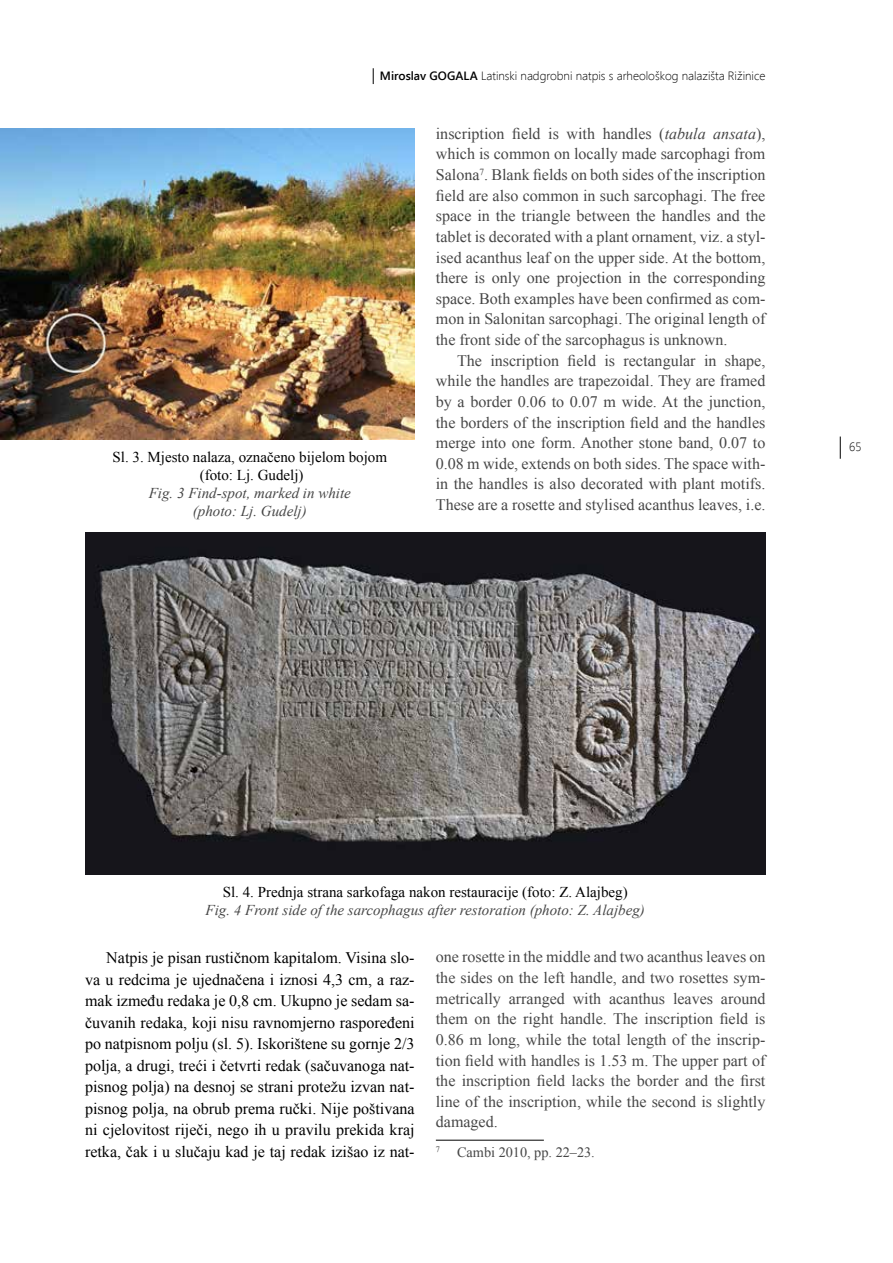
<style>
.page{position:relative;width:893px;height:1263px;background:#fff}
.page>*{position:absolute;margin:0;border:0;box-sizing:border-box;transform-origin:0 0}
.t1{font:16.05px/20.7px "Times New Roman";color:#464646;text-align:justify}
.t2{font:16.05px/21.5px "Times New Roman";color:#000;text-align:justify}
.t3{font:15px/18px "Times New Roman";color:#000;text-align:center}
.t4{font:italic 15px/18px "Times New Roman";color:#464646;text-align:center}
.t5{font:14.25px "Times New Roman";color:#464646}
.t6{font:300 12px "Segoe UI";color:#000}
.s1{font-weight:600}
.s2{font-style:italic}
</style>
<div class="page">
<svg style="left:840px;top:436px;width:1px;height:23px"></svg>
<svg style="left:373px;top:68px;width:1px;height:16px"></svg>
<hr style="left:436px;top:1140px;width:108px;height:1px;background:#000">
<img style="left:0;top:128px;width:415px;height:311px">
<img style="left:85px;top:532px;width:680px;height:343px">
<p class="t6" style="left:380px;top:68px;width:387px"><span class="s1">Miroslav GOGALA</span> Latinski nadgrobni natpis s arheološkog nalazišta Rižinice</p>
<p class="t3" style="left:113px;top:448px;width:276px">Sl. 3. Mjesto nalaza, označeno bijelom bojom (foto: Lj. Gudelj)</p>
<p class="t4" style="left:149px;top:484px;width:204px">Fig. 3 Find-spot, marked in white (photo: Lj. Gudelj)</p>
<p class="t1" style="left:436px;top:123px;width:331px">inscription field is with handles (<span class="s2">tabula ansata</span>), which is common on locally made sarcophagi from Salona<sup>7</sup>. Blank fields on both sides of the inscription field are also common in such sarcophagi. The free space in the triangle between the handles and the tablet is decorated with a plant ornament, viz. a styl&shy;ised acanthus leaf on the upper side. At the bottom, there is only one projection in the corresponding space. Both examples have been confirmed as com&shy;mon in Salonitan sarcophagi. The original length of the front side of the sarcophagus is unknown.</p>
<p class="t1" style="left:436px;top:350px;width:331px;text-indent:21px">The inscription field is rectangular in shape, while the handles are trapezoidal. They are framed by a border 0.06 to 0.07 m wide. At the junction, the borders of the inscription field and the handles merge into one form. Another stone band, 0.07 to 0.08 m wide, extends on both sides. The space with&shy;in the handles is also decorated with plant motifs.<br>These are a rosette and stylised acanthus leaves, i.e.</p>
<p class="t6" style="left:849px;top:439px;width:14px">65</p>
<p class="t3" style="left:223px;top:883px;width:406px">Sl. 4. Prednja strana sarkofaga nakon restauracije (foto: Z. Alajbeg)</p>
<p class="t4" style="left:206px;top:901px;width:441px">Fig. 4 Front side of the sarcophagus after restoration (photo: Z. Alajbeg)</p>
<p class="t2" style="left:85px;top:947px;width:331px;text-indent:21px">Natpis je pisan rustičnom kapitalom. Visina slo&shy;va u redcima je ujednačena i iznosi 4,3 cm, a raz&shy;mak između redaka je 0,8 cm. Ukupno je sedam sa&shy;čuvanih redaka, koji nisu ravnomjerno raspoređeni po natpisnom polju (sl. 5). Iskorištene su gornje 2/3 polja, a drugi, treći i četvrti redak (sačuvanoga nat&shy;pisnog polja) na desnoj se strani protežu izvan nat&shy;pisnog polja, na obrub prema ručki. Nije poštivana ni cjelovitost riječi, nego ih u pravilu prekida kraj retka, čak i u slučaju kad je taj redak izišao iz nat-</p>
<p class="t1" style="left:436px;top:946px;width:331px">one rosette in the middle and two acanthus leaves on the sides on the left handle, and two rosettes sym&shy;metrically arranged with acanthus leaves around them on the right handle. The inscription field is 0.86 m long, while the total length of the inscrip&shy;tion field with handles is 1.53 m. The upper part of the inscription field lacks the border and the first line of the inscription, while the second is slightly damaged.</p>
<p class="t5" style="left:436px;top:1142px;width:160px"><sup>7</sup> Cambi 2010, pp. 22–23.</p>
</div>
